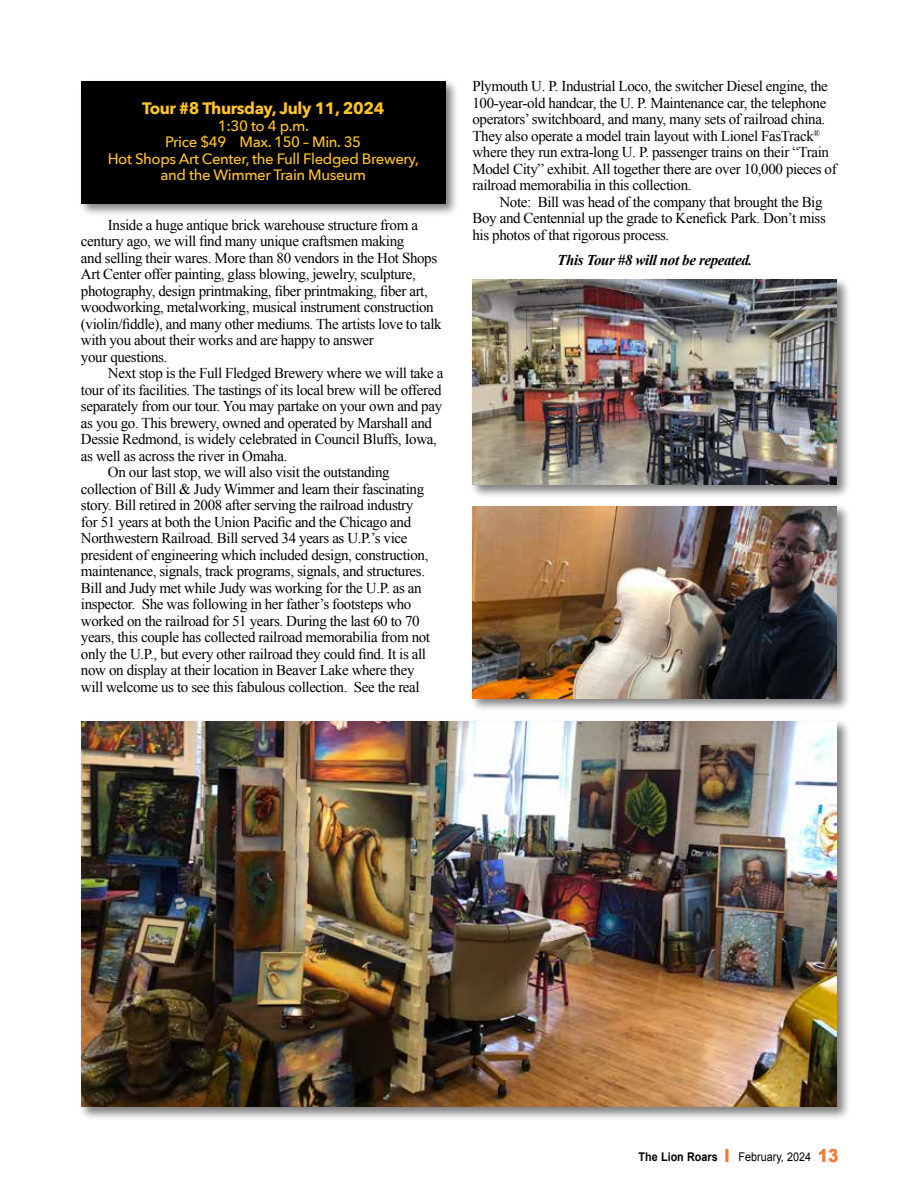
<style>
.page{position:relative;width:918px;height:1188px;background:#fff}
.page>*{position:absolute;margin:0;border:0;box-sizing:border-box;transform-origin:0 0}
.t1{font:700 16.5px "Avenir Next";letter-spacing:-.025em;color:#ffc425}
.t2{font:15px/16.5px "Times New Roman";letter-spacing:-.025em;color:#000}
.t3{font:500 15px/16.5px "Avenir Next";letter-spacing:-.025em;color:#ffc425;text-align:center}
.t4{font:italic 700 15px "Times New Roman";letter-spacing:-.025em;color:#000}
.t5{font:12px "Arial";color:#000;scale:.9 1}
.s1{font-weight:700}
.s2{font-weight:900;font-size:18px;color:#f47836}
</style>
<div class="page">
<div style="left:78px;top:78px;width:381px;height:139px;background:#000;opacity:.5"></div>
<div style="left:81px;top:81px;width:365px;height:122px;background:#000"></div>
<div style="left:78px;top:719px;width:772px;height:402px;background:#000;opacity:.5"></div>
<img style="left:81px;top:721px;width:756px;height:386px">
<div style="left:470px;top:504px;width:381px;height:209px;background:#000;opacity:.5"></div>
<img style="left:472px;top:507px;width:365px;height:192px">
<div style="left:470px;top:277px;width:380px;height:221px;background:#000;opacity:.5"></div>
<img style="left:472px;top:280px;width:365px;height:205px">
<p class="t1" style="left:142px;top:94px;width:244px">Tour #8 Thursday, July 11, 2024</p>
<p class="t3" style="left:108px;top:117px;width:313px">1:30 to 4 p.m.<br>Price $49 Max. 150 – Min. 35<br>Hot Shops Art Center, the Full Fledged Brewery, and the Wimmer Train Museum</p>
<p class="t2" style="left:81px;top:216px;width:362px;text-indent:27px">Inside a huge antique brick warehouse structure from a century ago, we will find many unique craftsmen making<br>and selling their wares. More than 80 vendors in the Hot Shops Art Center offer painting, glass blowing, jewelry, sculpture, photography, design printmaking, fiber printmaking, fiber art, woodworking, metalworking, musical instrument construction (violin/fiddle), and many other mediums. The artists love to talk with you about their works and are happy to answer<br>your questions.</p>
<p class="t2" style="left:108px;top:365px;width:337px">Next stop is the Full Fledged Brewery where we will take a</p>
<p class="t2" style="left:81px;top:381px;width:362px">tour of its facilities. The tastings of its local brew will be offered</p>
<p class="t2" style="left:81px;top:398px;width:363px">separately from our tour. You may partake on your own and pay</p>
<p class="t2" style="left:81px;top:414px;width:353px">as you go. This brewery, owned and operated by Marshall and</p>
<p class="t2" style="left:81px;top:431px;width:357px">Dessie Redmond, is widely celebrated in Council Bluffs, Iowa,</p>
<p class="t2" style="left:81px;top:447px;width:208px">as well as across the river in Omaha.</p>
<p class="t2" style="left:108px;top:464px;width:283px">On our last stop, we will also visit the outstanding</p>
<p class="t2" style="left:81px;top:480px;width:345px">collection of Bill &amp; Judy Wimmer and learn their fascinating</p>
<p class="t2" style="left:81px;top:497px;width:334px">story. Bill retired in 2008 after serving the railroad industry</p>
<p class="t2" style="left:81px;top:513px;width:332px">for 51 years at both the Union Pacific and the Chicago and</p>
<p class="t2" style="left:81px;top:530px;width:328px">Northwestern Railroad. Bill served 34 years as U.P.’s vice</p>
<p class="t2" style="left:81px;top:546px;width:349px">president of engineering which included design, construction,</p>
<p class="t2" style="left:81px;top:563px;width:346px">maintenance, signals, track programs, signals, and structures.</p>
<p class="t2" style="left:81px;top:579px;width:342px">Bill and Judy met while Judy was working for the U.P. as an</p>
<p class="t2" style="left:81px;top:596px;width:332px">inspector. She was following in her father’s footsteps who</p>
<p class="t2" style="left:81px;top:612px;width:340px">worked on the railroad for 51 years. During the last 60 to 70</p>
<p class="t2" style="left:81px;top:629px;width:351px">years, this couple has collected railroad memorabilia from not</p>
<p class="t2" style="left:81px;top:645px;width:347px">only the U.P., but every other railroad they could find. It is all</p>
<p class="t2" style="left:81px;top:662px;width:335px">now on display at their location in Beaver Lake where they</p>
<p class="t2" style="left:81px;top:678px;width:340px">will welcome us to see this fabulous collection. See the real</p>
<p class="t2" style="left:472px;top:78px;width:366px">Plymouth U. P. Industrial Loco, the switcher Diesel engine, the 100-year-old handcar, the U. P. Maintenance car, the telephone operators’ switchboard, and many, many sets of railroad china.<br>They also operate a model train layout with Lionel FasTrack<sup>® </sup>where they run extra-long U. P. passenger trains on their “Train Model City” exhibit. All together there are over 10,000 pieces of railroad memorabilia in this collection.</p>
<p class="t2" style="left:472px;top:193px;width:355px;text-indent:27px">Note: Bill was head of the company that brought the Big<br>Boy and Centennial up the grade to Kenefick Park. Don’t miss his photos of that rigorous process.</p>
<p class="t4" style="left:557px;top:250px;width:197px">This Tour #8 will not be repeated.</p>
<p class="t5" style="left:639px;top:1149px;width:224px"><span class="s1">The Lion Roars</span> <span class="s2">l</span> February, 2024 <span class="s2">13</span></p>
</div>
